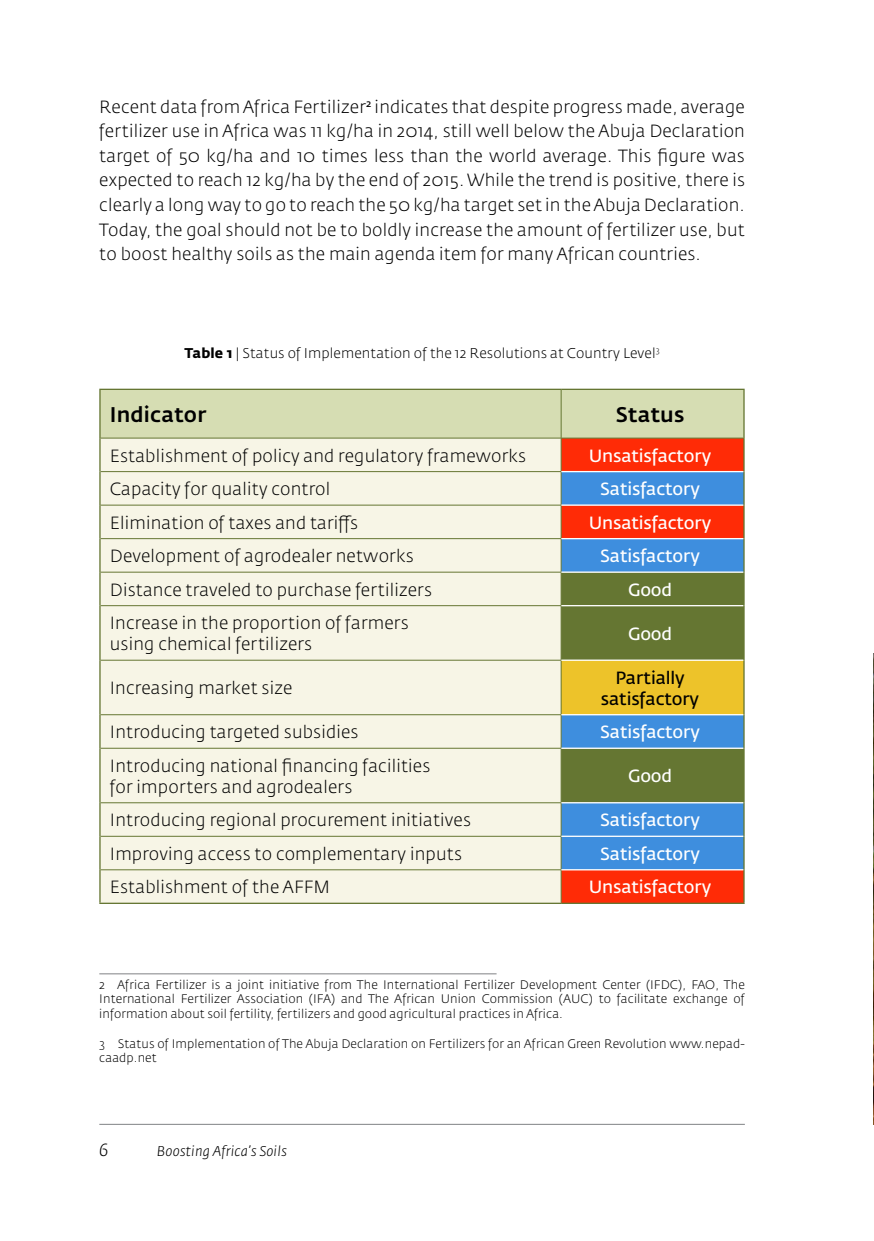
<style>
.page{position:relative;width:874px;height:1241px;background:#fff}
.page>*{position:absolute;margin:0;border:0;box-sizing:border-box;transform-origin:0 0}
.t1{font:500 21px "Fedra Sans Std";letter-spacing:.01em;color:#000}
.t2{font:300 17.5px/24.5px "Fedra Sans Std";letter-spacing:.01em;color:#000}
.t3{font:17.5px "Fedra Sans Std";letter-spacing:-.01em;color:#fff}
.t4{font:17.5px/21px "Fedra Sans Std";letter-spacing:-.01em;color:#000;text-align:center}
.t5{font:italic 300 17.5px "Fedra Sans Std";color:#000}
.t6{font:300 14px "Fedra Sans Std";letter-spacing:.01em;color:#000}
.t7{font:italic 300 14px "Fedra Sans Std";letter-spacing:.01em;color:#000}
.t8{font:300 12.25px/14.7px "Fedra Sans Std";letter-spacing:.01em;color:#000;text-align:justify}
.s1{font-weight:700}
</style>
<div class="page">
<hr style="left:99px;top:1123px;width:645px;height:1px;background:#808285">
<hr style="left:99px;top:973px;width:397px;height:1px;background:#808285">
<div style="left:101px;top:390px;width:642px;height:48px;background:#d6ddb3"></div>
<div style="left:101px;top:439px;width:459px;height:463px;background:#f7f5e6"></div>
<div style="left:561px;top:439px;width:182px;height:463px;background:#ff2b06"></div>
<svg style="left:561px;top:472px;width:182px;height:397px;background:#677cb0"></svg>
<svg style="left:561px;top:572px;width:182px;height:230px;background:#607c54"></svg>
<div style="left:561px;top:660px;width:182px;height:54px;background:#edc32a"></div>
<hr style="left:99px;top:438px;width:2px;height:33px;background:#657632">
<hr style="left:99px;top:471px;width:2px;height:34px;background:#657632">
<hr style="left:99px;top:505px;width:2px;height:33px;background:#657632">
<hr style="left:99px;top:538px;width:2px;height:34px;background:#657632">
<hr style="left:99px;top:572px;width:2px;height:33px;background:#657632">
<hr style="left:99px;top:605px;width:2px;height:55px;background:#657632">
<hr style="left:99px;top:660px;width:2px;height:54px;background:#657632">
<hr style="left:99px;top:714px;width:2px;height:34px;background:#657632">
<hr style="left:99px;top:748px;width:2px;height:54px;background:#657632">
<hr style="left:99px;top:802px;width:2px;height:34px;background:#657632">
<hr style="left:99px;top:836px;width:2px;height:33px;background:#657632">
<hr style="left:99px;top:869px;width:2px;height:33px;background:#657632">
<hr style="left:99px;top:902px;width:462px;height:1px;background:#657632">
<hr style="left:561px;top:902px;width:183px;height:1px;background:#657632">
<hr style="left:561px;top:438px;width:182px;height:1px;background:#657632">
<hr style="left:101px;top:471px;width:460px;height:1px;background:#657632">
<hr style="left:101px;top:504px;width:460px;height:1px;background:#657632">
<hr style="left:101px;top:538px;width:460px;height:1px;background:#657632">
<hr style="left:101px;top:571px;width:460px;height:1px;background:#657632">
<hr style="left:101px;top:605px;width:460px;height:1px;background:#657632">
<hr style="left:101px;top:659px;width:460px;height:1px;background:#657632">
<hr style="left:101px;top:714px;width:460px;height:1px;background:#657632">
<hr style="left:101px;top:747px;width:460px;height:1px;background:#657632">
<hr style="left:101px;top:802px;width:460px;height:1px;background:#657632">
<hr style="left:101px;top:835px;width:460px;height:1px;background:#657632">
<hr style="left:101px;top:869px;width:460px;height:1px;background:#657632">
<hr style="left:560px;top:438px;width:1px;height:33px;background:#657632">
<hr style="left:560px;top:472px;width:1px;height:33px;background:#657632">
<hr style="left:560px;top:505px;width:1px;height:33px;background:#657632">
<hr style="left:560px;top:538px;width:1px;height:34px;background:#657632">
<hr style="left:560px;top:572px;width:1px;height:33px;background:#657632">
<hr style="left:560px;top:605px;width:1px;height:55px;background:#657632">
<hr style="left:560px;top:660px;width:1px;height:54px;background:#657632">
<hr style="left:560px;top:714px;width:1px;height:34px;background:#657632">
<hr style="left:560px;top:748px;width:1px;height:54px;background:#657632">
<hr style="left:560px;top:802px;width:1px;height:34px;background:#657632">
<hr style="left:560px;top:836px;width:1px;height:33px;background:#657632">
<hr style="left:560px;top:869px;width:1px;height:33px;background:#657632">
<hr style="left:99px;top:388px;width:462px;height:2px;background:#657632">
<hr style="left:99px;top:390px;width:2px;height:48px;background:#657632">
<hr style="left:561px;top:388px;width:183px;height:2px;background:#657632">
<hr style="left:101px;top:438px;width:460px;height:1px;background:#657632">
<hr style="left:560px;top:390px;width:1px;height:48px;background:#657632">
<hr style="left:743px;top:390px;width:1px;height:48px;background:#657632">
<hr style="left:743px;top:438px;width:1px;height:33px;background:#657632">
<hr style="left:743px;top:471px;width:1px;height:34px;background:#657632">
<hr style="left:743px;top:505px;width:1px;height:33px;background:#657632">
<hr style="left:743px;top:538px;width:1px;height:34px;background:#657632">
<hr style="left:743px;top:572px;width:1px;height:33px;background:#657632">
<hr style="left:743px;top:605px;width:1px;height:55px;background:#657632">
<hr style="left:743px;top:660px;width:1px;height:54px;background:#657632">
<hr style="left:743px;top:714px;width:1px;height:34px;background:#657632">
<hr style="left:743px;top:748px;width:1px;height:54px;background:#657632">
<hr style="left:743px;top:802px;width:1px;height:34px;background:#657632">
<hr style="left:743px;top:836px;width:1px;height:33px;background:#657632">
<hr style="left:743px;top:869px;width:1px;height:33px;background:#657632">
<hr style="left:561px;top:471px;width:182px;height:1px;background:#fff">
<hr style="left:561px;top:504px;width:182px;height:1px;background:#fff">
<hr style="left:561px;top:538px;width:182px;height:1px;background:#fff">
<hr style="left:561px;top:571px;width:182px;height:1px;background:#fff">
<hr style="left:561px;top:605px;width:182px;height:1px;background:#fff">
<hr style="left:561px;top:659px;width:182px;height:1px;background:#fff">
<hr style="left:561px;top:714px;width:182px;height:1px;background:#fff">
<hr style="left:561px;top:747px;width:182px;height:1px;background:#fff">
<hr style="left:561px;top:802px;width:182px;height:1px;background:#fff">
<hr style="left:561px;top:835px;width:182px;height:1px;background:#fff">
<hr style="left:561px;top:869px;width:182px;height:1px;background:#fff">
<img style="left:873px;top:653px;width:1px;height:471px">
<p class="t2" style="left:99px;top:94px;width:646px;text-align:justify">Recent data from Africa Fertilizer<sup>2</sup> indicates that despite progress made, average fertilizer use in Africa was 11 kg/ha in 2014, still well below the Abuja Declaration target of 50 kg/ha and 10 times less than the world average. This figure was expected to reach 12 kg/ha by the end of 2015. While the trend is positive, there is clearly a long way to go to reach the 50 kg/ha target set in the Abuja Declaration.<br>Today, the goal should not be to boldly increase the amount of fertilizer use, but to boost healthy soils as the main agenda item for many African countries.</p>
<p class="t6" style="left:184px;top:344px;width:476px"><span class="s1">Table 1</span> | Status of Implementation of the 12 Resolutions at Country Level<sup>3</sup></p>
<p class="t1" style="left:110px;top:401px;width:98px">Indicator</p>
<p class="t1" style="left:615px;top:401px;width:70px">Status</p>
<p class="t2" style="left:110px;top:443px;width:417px">Establishment of policy and regulatory frameworks</p>
<p class="t3" style="left:588px;top:444px;width:124px">Unsatisfactory</p>
<p class="t2" style="left:110px;top:476px;width:222px">Capacity for quality control</p>
<p class="t3" style="left:600px;top:478px;width:101px">Satisfactory</p>
<p class="t2" style="left:110px;top:510px;width:250px">Elimination of taxes and tariffs</p>
<p class="t3" style="left:588px;top:511px;width:124px">Unsatisfactory</p>
<p class="t2" style="left:110px;top:543px;width:305px">Development of agrodealer networks</p>
<p class="t3" style="left:600px;top:545px;width:101px">Satisfactory</p>
<p class="t2" style="left:110px;top:577px;width:323px">Distance traveled to purchase fertilizers</p>
<p class="t3" style="left:627px;top:578px;width:46px">Good</p>
<p class="t2" style="left:110px;top:612px;width:300px;line-height:21px">Increase in the proportion of farmers using chemical fertilizers</p>
<p class="t3" style="left:627px;top:622px;width:46px">Good</p>
<p class="t2" style="left:110px;top:675px;width:184px">Increasing market size</p>
<p class="t4" style="left:600px;top:667px;width:100px">Partially satisfactory</p>
<p class="t2" style="left:110px;top:719px;width:250px">Introducing targeted subsidies</p>
<p class="t3" style="left:600px;top:721px;width:101px">Satisfactory</p>
<p class="t2" style="left:110px;top:755px;width:322px;line-height:21px">Introducing national financing facilities for importers and agrodealers</p>
<p class="t3" style="left:627px;top:765px;width:46px">Good</p>
<p class="t2" style="left:110px;top:807px;width:362px">Introducing regional procurement initiatives</p>
<p class="t3" style="left:600px;top:809px;width:101px">Satisfactory</p>
<p class="t2" style="left:110px;top:841px;width:353px">Improving access to complementary inputs</p>
<p class="t3" style="left:600px;top:842px;width:101px">Satisfactory</p>
<p class="t2" style="left:110px;top:874px;width:221px">Establishment of the AFFM</p>
<p class="t3" style="left:588px;top:876px;width:124px">Unsatisfactory</p>
<p class="t8" style="left:99px;top:976px;width:646px">2 Africa Fertilizer is a joint initiative from The International Fertilizer Development Center (IFDC), FAO, The International Fertilizer Association (IFA) and The African Union Commission (AUC) to facilitate exchange of information about soil fertility, fertilizers and good agricultural practices in Africa.</p>
<p class="t8" style="left:99px;top:1035px;width:646px">3 Status of Implementation of The Abuja Declaration on Fertilizers for an African Green Revolution www.nepad&shy;caadp.net</p>
<p class="t5" style="left:99px;top:1138px;width:11px">6</p>
<p class="t7" style="left:157px;top:1141px;width:132px">Boosting Africa’s Soils</p>
</div>
